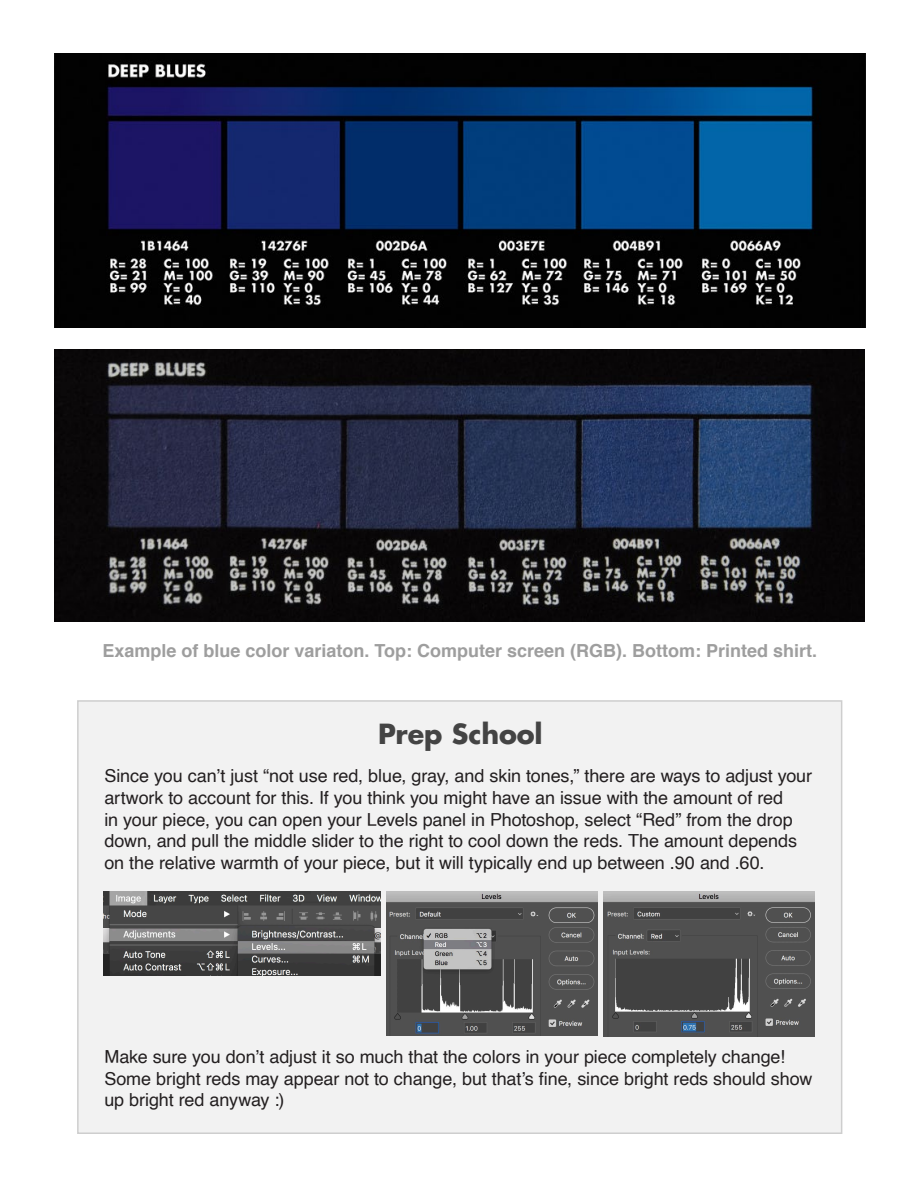
<style>
.page{position:relative;width:918px;height:1188px;background:#fff}
.page>*{position:absolute;margin:0;border:0;box-sizing:border-box;transform-origin:0 0}
.t1{font:700 27px "Futura Std";letter-spacing:-.005em;color:#444}
.t2{font:18px/21.6px "Helvetica";letter-spacing:-.005em;color:#231f20}
.t3{font:700 18px "Helvetica";color:#9e9e9e}
</style>
<div class="page">
<img style="left:54px;top:54px;width:811px;height:273px">
<img style="left:54px;top:350px;width:810px;height:271px">
<div style="left:77px;top:700px;width:765px;height:434px;background:#f2f2f2;border:2px solid #cecece"></div>
<img style="left:387px;top:892px;width:211px;height:143px">
<img style="left:604px;top:892px;width:210px;height:144px">
<img style="left:104px;top:892px;width:277px;height:84px">
<p class="t3" style="left:102px;top:636px;width:716px">Example of blue color variaton. Top: Computer screen (RGB). Bottom: Printed shirt.</p>
<p class="t1" style="left:378px;top:716px;width:166px">Prep School</p>
<p class="t2" style="left:104px;top:766px;width:709px">Since you can’t just “not use red, blue, gray, and skin tones,” there are ways to adjust your artwork to account for this. If you think you might have an issue with the amount of red<br>in your piece, you can open your Levels panel in Photoshop, select “Red” from the drop down, and pull the middle slider to the right to cool down the reds. The amount depends on the relative warmth of your piece, but it will typically end up between .90 and .60.</p>
<p class="t2" style="left:104px;top:1047px;width:710px">Make sure you don’t adjust it so much that the colors in your piece completely change!<br>Some bright reds may appear not to change, but that’s fine, since bright reds should show up bright red anyway :)</p>
</div>
